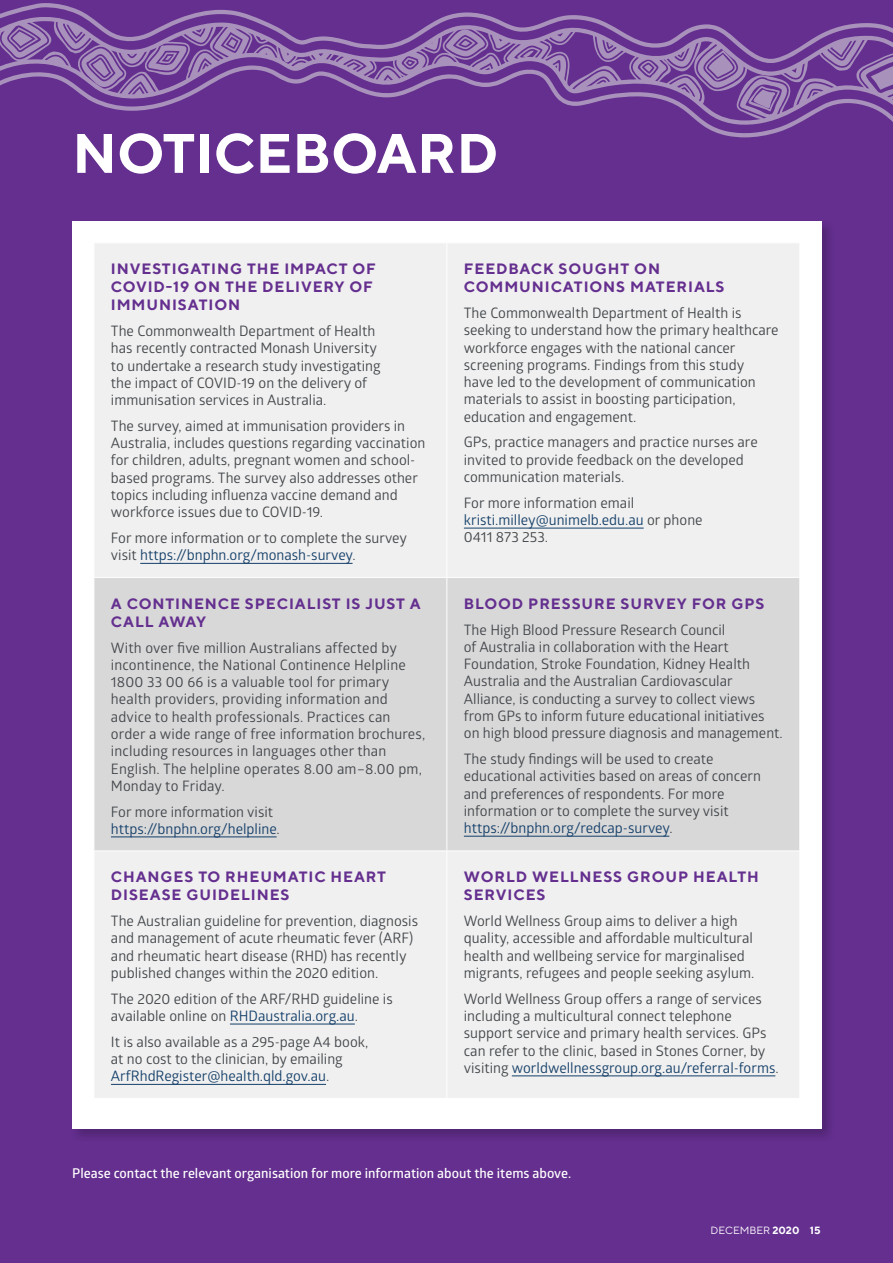
<style>
.page{position:relative;width:893px;height:1263px;background:#642f8f}
.page>*{position:absolute;margin:0;border:0;box-sizing:border-box;transform-origin:0 0}
.t1{font:700 55.5px "TT Norms";color:#fff}
.t2{font:700 15px/18px "TT Norms";letter-spacing:.06em;color:#642f8f}
.t3{font:14.4px/17.2px "Glober";color:#41464a}
.t4{font:14.4px/17.2px "Glober";color:#133f69}
.t5{font:600 13.5px "Glober";color:#fff}
.t6{font:10.5px "TT Norms";color:#fff}
.s1{color:#133f69}
.s2{color:#41464a}
.s3{font-weight:700}
</style>
<div class="page">
<svg style="left:0;top:3px;width:893px;height:135px"></svg>
<svg style="left:871px;top:66px;width:22px;height:24px"></svg>
<svg style="left:748px;top:86px;width:32px;height:25px"></svg>
<svg style="left:9px;top:27px;width:29px;height:23px"></svg>
<svg style="left:75px;top:48px;width:48px;height:39px"></svg>
<svg style="left:704px;top:50px;width:33px;height:31px"></svg>
<svg style="left:640px;top:61px;width:17px;height:16px"></svg>
<svg style="left:446px;top:30px;width:39px;height:26px"></svg>
<svg style="left:608px;top:43px;width:4px;height:4px"></svg>
<svg style="left:223px;top:34px;width:18px;height:17px"></svg>
<svg style="left:148px;top:45px;width:39px;height:26px"></svg>
<svg style="left:523px;top:51px;width:11px;height:6px"></svg>
<svg style="left:403px;top:58px;width:14px;height:10px"></svg>
<div style="left:70px;top:219px;width:766px;height:924px;background:#000;opacity:.2"></div>
<div style="left:72px;top:221px;width:749px;height:907px;background:#fff"></div>
<div style="left:95px;top:243px;width:704px;height:855px;background:#f1f0f0"></div>
<div style="left:95px;top:578px;width:704px;height:272px;background:#d9d8d9"></div>
<hr style="left:446px;top:243px;width:1px;height:334px;background:#fff">
<hr style="left:94px;top:577px;width:353px;height:1px;background:#fff">
<hr style="left:447px;top:577px;width:353px;height:1px;background:#fff">
<hr style="left:446px;top:578px;width:1px;height:272px;background:#fff">
<hr style="left:94px;top:850px;width:353px;height:1px;background:#fff">
<hr style="left:447px;top:850px;width:353px;height:1px;background:#fff">
<hr style="left:446px;top:851px;width:1px;height:247px;background:#fff">
<hr style="left:140px;top:563px;width:213px;height:1px;background:#133f69">
<hr style="left:464px;top:528px;width:180px;height:1px;background:#133f69">
<hr style="left:111px;top:837px;width:166px;height:1px;background:#133f69">
<hr style="left:464px;top:836px;width:205px;height:1px;background:#133f69">
<hr style="left:230px;top:1024px;width:125px;height:1px;background:#133f69">
<hr style="left:111px;top:1084px;width:215px;height:1px;background:#133f69">
<hr style="left:512px;top:1075px;width:263px;height:1px;background:#133f69">
<h1 class="t1" style="left:72px;top:118px;width:428px">NOTICEBOARD</h1>
<p class="t2" style="left:111px;top:260px;width:266px">INVESTIGATING THE IMPACT OF<br>COVID-19 ON THE DELIVERY OF<br>IMMUNISATION</p>
<p class="t3" style="left:111px;top:322px;width:271px">The Commonwealth Department of Health has recently contracted Monash University to undertake a research study investigating the impact of COVID-19 on the delivery of immunisation services in Australia.</p>
<p class="t3" style="left:111px;top:417px;width:316px">The survey, aimed at immunisation providers in Australia, includes questions regarding vaccination for children, adults, pregnant women and school&shy;based programs. The survey also addresses other topics including influenza vaccine demand and workforce issues due to COVID-19.</p>
<p class="t3" style="left:111px;top:529px;width:298px">For more information or to complete the survey visit <span class="s1">https://bnphn.org/monash-survey</span>.</p>
<p class="t2" style="left:111px;top:594px;width:311px">A CONTINENCE SPECIALIST IS JUST A<br>CALL AWAY</p>
<p class="t3" style="left:111px;top:638px;width:316px">With over five million Australians affected by incontinence, the National Continence Helpline 1800 33 00 66 is a valuable tool for primary health providers, providing information and advice to health professionals. Practices can order a wide range of free information brochures, including resources in languages other than English. The helpline operates 8.00 am–8.00 pm, Monday to Friday.</p>
<p class="t4" style="left:111px;top:802px;width:170px"><span class="s2">For more information visit </span>https://bnphn.org/helpline<span class="s2">.</span></p>
<p class="t2" style="left:111px;top:868px;width:277px">CHANGES TO RHEUMATIC HEART<br>DISEASE GUIDELINES</p>
<p class="t3" style="left:111px;top:912px;width:309px">The Australian guideline for prevention, diagnosis and management of acute rheumatic fever (ARF) and rheumatic heart disease (RHD) has recently published changes within the 2020 edition.</p>
<p class="t3" style="left:111px;top:989px;width:283px">The 2020 edition of the ARF/RHD guideline is available online on <span class="s1">RHDaustralia.org.au</span>.</p>
<p class="t3" style="left:111px;top:1032px;width:259px">It is also available as a 295-page A4 book, at no cost to the clinician, by emailing<br><span class="s1">ArfRhdRegister@health.qld.gov.au</span>.</p>
<p class="t2" style="left:464px;top:260px;width:262px">FEEDBACK SOUGHT ON<br>COMMUNICATIONS MATERIALS</p>
<p class="t3" style="left:464px;top:304px;width:316px">The Commonwealth Department of Health is seeking to understand how the primary healthcare workforce engages with the national cancer screening programs. Findings from this study<br>have led to the development of communication materials to assist in boosting participation, education and engagement.</p>
<p class="t3" style="left:464px;top:433px;width:295px">GPs, practice managers and practice nurses are invited to provide feedback on the developed communication materials.</p>
<p class="t3" style="left:464px;top:493px;width:240px">For more information email <span class="s1">kristi.milley@unimelb.edu.au</span> or phone<br>0411 873 253.</p>
<p class="t2" style="left:464px;top:594px;width:302px">BLOOD PRESSURE SURVEY FOR GPS</p>
<p class="t3" style="left:464px;top:620px;width:320px">The High Blood Pressure Research Council<br>of Australia in collaboration with the Heart Foundation, Stroke Foundation, Kidney Health Australia and the Australian Cardiovascular Alliance, is conducting a survey to collect views from GPs to inform future educational initiatives on high blood pressure diagnosis and management.</p>
<p class="t3" style="left:464px;top:750px;width:299px">The study findings will be used to create educational activities based on areas of concern and preferences of respondents. For more information or to complete the survey visit <span class="s1">https://bnphn.org/redcap-survey</span>.</p>
<p class="t2" style="left:464px;top:868px;width:296px">WORLD WELLNESS GROUP HEALTH<br>SERVICES</p>
<p class="t3" style="left:464px;top:912px;width:292px">World Wellness Group aims to deliver a high quality, accessible and affordable multicultural health and wellbeing service for marginalised migrants, refugees and people seeking asylum.</p>
<p class="t3" style="left:464px;top:989px;width:316px">World Wellness Group offers a range of services including a multicultural connect telephone support service and primary health services. GPs can refer to the clinic, based in Stones Corner, by visiting <span class="s1">worldwellnessgroup.org.au/referral-forms</span>.</p>
<p class="t5" style="left:72px;top:1164px;width:500px">Please contact the relevant organisation for more information about the items above.</p>
<p class="t6" style="left:710px;top:1223px;width:112px">DECEMBER <span class="s3">2020 15</span></p>
</div>
